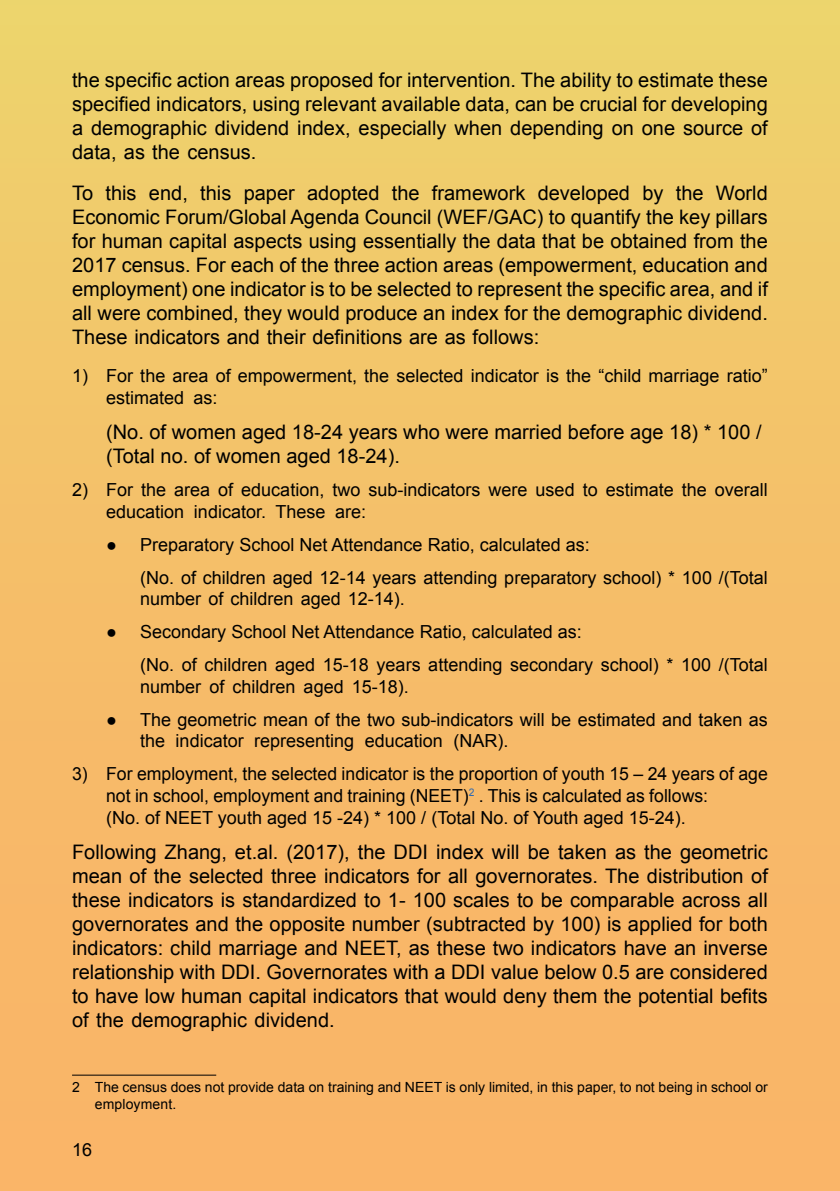
<style>
.page{position:relative;width:840px;height:1191px;background:#fff}
.page>*{position:absolute;margin:0;border:0;box-sizing:border-box;transform-origin:0 0}
.t1{font:20px/24px "Arial";color:#000;text-align:justify}
.t2{font:18px/21.6px "Arial";color:#000}
.t3{font:14px/16.8px "Arial";color:#000}
</style>
<div class="page">
<div style="left:0;top:0;width:839px;height:1191px;background:linear-gradient(to bottom,#eed16c,#fbb067)"></div>
<hr style="left:72px;top:1074px;width:144px;height:1px;background:#000">
<p class="t1" style="left:72px;top:68px;width:697px">the specific action areas proposed for intervention. The ability to estimate these specified indicators, using relevant available data, can be crucial for developing a demographic dividend index, especially when depending on one source of data, as the census.</p>
<p class="t1" style="left:72px;top:181px;width:697px">To this end, this paper adopted the framework developed by the World Economic Forum/Global Agenda Council (WEF/GAC) to quantify the key pillars for human capital aspects using essentially the data that be obtained from the 2017 census. For each of the three action areas (empowerment, education and employment) one indicator is to be selected to represent the specific area, and if all were combined, they would produce an index for the demographic dividend.<br>These indicators and their definitions are as follows:</p>
<p class="t2" style="left:106px;top:365px;width:663px;text-indent:-34px">1) For the area of empowerment, the selected indicator is the “child marriage ratio” estimated as:</p>
<p class="t1" style="left:106px;top:420px;width:656px">(No. of women aged 18-24 years who were married before age 18) * 100 / (Total no. of women aged 18-24).</p>
<p class="t2" style="left:106px;top:479px;width:662px;text-indent:-34px">2) For the area of education, two sub-indicators were used to estimate the overall education indicator. These are:</p>
<p class="t2" style="left:140px;top:528px;width:628px;line-height:33px;text-indent:-34px">● Preparatory School Net Attendance Ratio, calculated as:<br>(No. of children aged 12-14 years attending preparatory school) * 100 /(Total</p>
<p class="t2" style="left:140px;top:588px;width:266px">number of children aged 12-14).</p>
<p class="t2" style="left:140px;top:615px;width:629px;line-height:33px;text-indent:-34px">● Secondary School Net Attendance Ratio, calculated as:<br>(No. of children aged 15-18 years attending secondary school) * 100 /(Total</p>
<p class="t2" style="left:140px;top:676px;width:270px">number of children aged 15-18).</p>
<p class="t2" style="left:140px;top:709px;width:629px;text-indent:-34px">● The geometric mean of the two sub-indicators will be estimated and taken as the indicator representing education (NAR).</p>
<p class="t2" style="left:106px;top:763px;width:663px;text-indent:-34px">3) For employment, the selected indicator is the proportion of youth 15 – 24 years of age not in school, employment and training (NEET)<sup>2</sup> . This is calculated as follows:<br>(No. of NEET youth aged 15 -24) * 100 / (Total No. of Youth aged 15-24).</p>
<p class="t1" style="left:72px;top:840px;width:697px">Following Zhang, et.al. (2017), the DDI index will be taken as the geometric mean of the selected three indicators for all governorates. The distribution of these indicators is standardized to 1- 100 scales to be comparable across all governorates and the opposite number (subtracted by 100) is applied for both indicators: child marriage and NEET, as these two indicators have an inverse relationship with DDI. Governorates with a DDI value below 0.5 are considered to have low human capital indicators that would deny them the potential befits of the demographic dividend.</p>
<p class="t3" style="left:95px;top:1078px;width:674px;text-indent:-23px">2 The census does not provide data on training and NEET is only limited, in this paper, to not being in school or employment.</p>
<p class="t2" style="left:72px;top:1139px;width:22px">16</p>
</div>
